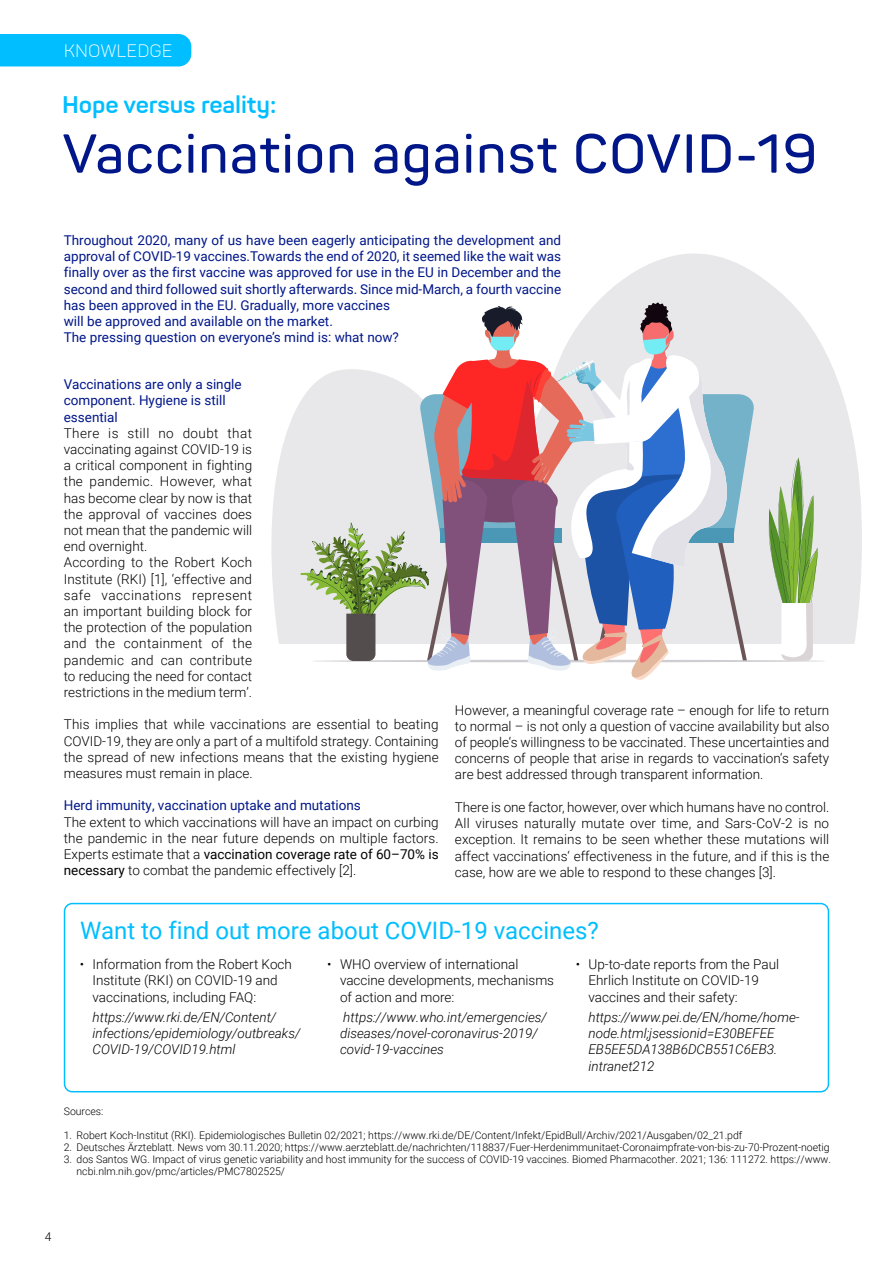
<style>
.page{position:relative;width:893px;height:1263px;background:#fff}
.page>*{position:absolute;margin:0;border:0;box-sizing:border-box;transform-origin:0 0}
.t1{font:600 54px "Panton";letter-spacing:.015em;color:#001689}
.t2{font:24px "Roboto";color:#00beff}
.t3{font:700 24px "Panton";letter-spacing:-.005em;color:#00beff}
.t4{font:300 18px "Panton";color:#fff}
.t5{font:300 13.5px/16.2px "Roboto";color:#000;text-align:justify}
.t6{font:13.5px/16.2px "Roboto";color:#001689}
.t7{font:italic 300 13.5px/16.2px "Roboto";color:#000}
.t8{font:300 12px "Roboto";color:#000}
.t9{font:300 10.5px/12px "Roboto";color:#000}
.s1{font-weight:400}
</style>
<div class="page">
<div style="left:0;top:34px;width:191px;height:32px;background:#00beff"></div>
<svg style="left:271px;top:253px;width:591px;height:391px"></svg>
<svg style="left:300px;top:302px;width:526px;height:378px"></svg>
<svg style="left:64px;top:903px;width:765px;height:189px"></svg>
<h3 class="t4" style="left:64px;top:40px;width:110px">KNOWLEDGE</h3>
<h2 class="t3" style="left:62px;top:89px;width:216px">Hope versus reality:</h2>
<h1 class="t1" style="left:62px;top:120px;width:756px">Vaccination against COVID-19</h1>
<p class="t6" style="left:64px;top:231px;width:499px">Throughout 2020, many of us have been eagerly anticipating the development and approval of COVID-19 vaccines.Towards the end of 2020, it seemed like the wait was finally over as the first vaccine was approved for use in the EU in December and the second and third followed suit shortly afterwards. Since mid-March, a fourth vaccine has been approved in the EU. Gradually, more vaccines<br>will be approved and available on the market.<br>The pressing question on everyone’s mind is: what now?</p>
<p class="t6" style="left:64px;top:376px;width:179px">Vaccinations are only a single component. Hygiene is still essential</p>
<p class="t5" style="left:64px;top:424px;width:190px;text-align:left">There is still no doubt that vaccinating against COVID-19 is a critical component in fighting the pandemic. However, what has become clear by now is that the approval of vaccines does not mean that the pandemic will end overnight.<br>According to the Robert Koch<br>Institute (RKI) [1], ‘effective and safe vaccinations represent an important building block for the protection of the population and the containment of the pandemic and can contribute to reducing the need for contact restrictions in the medium term’.</p>
<p class="t5" style="left:64px;top:716px;width:376px">This implies that while vaccinations are essential to beating COVID-19, they are only a part of a multifold strategy. Containing the spread of new infections means that the existing hygiene measures must remain in place.</p>
<p class="t6" style="left:64px;top:797px;width:299px">Herd immunity, vaccination uptake and mutations</p>
<p class="t5" style="left:64px;top:813px;width:376px">The extent to which vaccinations will have an impact on curbing the pandemic in the near future depends on multiple factors.<br>Experts estimate that a <span class="s1">vaccination coverage rate of 60–70% is necessary</span> to combat the pandemic effectively [2].</p>
<p class="t5" style="left:455px;top:701px;width:376px">However, a meaningful coverage rate – enough for life to return to normal – is not only a question of vaccine availability but also of people‘s willingness to be vaccinated. These uncertainties and concerns of people that arise in regards to vaccination‘s safety are best addressed through transparent information.</p>
<p class="t5" style="left:455px;top:798px;width:376px">There is one factor, however, over which humans have no control.<br>All viruses naturally mutate over time, and Sars-CoV-2 is no exception. It remains to be seen whether these mutations will affect vaccinations‘ effectiveness in the future, and if this is the case, how are we able to respond to these changes [3].</p>
<h2 class="t2" style="left:80px;top:913px;width:520px">Want to find out more about COVID-19 vaccines?</h2>
<p class="t5" style="left:92px;top:956px;width:201px;text-align:left;text-indent:-13px">• Information from the Robert Koch<br>Institute (RKI) on COVID-19 and vaccinations, including FAQ:</p>
<p class="t7" style="left:92px;top:1008px;width:209px">https://www.rki.de/EN/Content/ infections/epidemiology/outbreaks/<br>COVID-19/COVID19.html</p>
<p class="t5" style="left:340px;top:956px;width:216px;text-align:left;text-indent:-13px">• WHO overview of international vaccine developments, mechanisms of action and more:</p>
<p class="t7" style="left:340px;top:1008px;width:208px">https://www.who.int/emergencies/ diseases/novel-coronavirus-2019/ covid-19-vaccines</p>
<p class="t5" style="left:588px;top:956px;width:192px;text-align:left;text-indent:-13px">• Up-to-date reports from the Paul<br>Ehrlich Institute on COVID-19 vaccines and their safety:</p>
<p class="t7" style="left:588px;top:1008px;width:213px">https://www.pei.de/EN/home/home&shy;node.html;jsessionid=E30BEFEE<br>EB5EE5DA138B6DCB551C6EB3. intranet212</p>
<p class="t9" style="left:64px;top:1105px;width:41px">Sources:</p>
<p class="t9" style="left:64px;top:1129px;width:680px">1. Robert Koch-Institut (RKI). Epidemiologisches Bulletin 02/2021; https://www.rki.de/DE/Content/Infekt/EpidBull/Archiv/2021/Ausgaben/02_21.pdf</p>
<p class="t9" style="left:64px;top:1141px;width:767px">2. Deutsches Ärzteblatt. News vom 30.11.2020; https://www.aerzteblatt.de/nachrichten/118837/Fuer-Herdenimmunitaet-Coronaimpfrate-von-bis-zu-70-Prozent-noetig</p>
<p class="t9" style="left:77px;top:1153px;width:756px;text-indent:-13px">3. dos Santos WG. Impact of virus genetic variability and host immunity for the success of COVID-19 vaccines. Biomed Pharmacother. 2021; 136: 111272. https://www. ncbi.nlm.nih.gov/pmc/articles/PMC7802525/</p>
<p class="t8" style="left:45px;top:1228px;width:8px">4</p>
</div>
